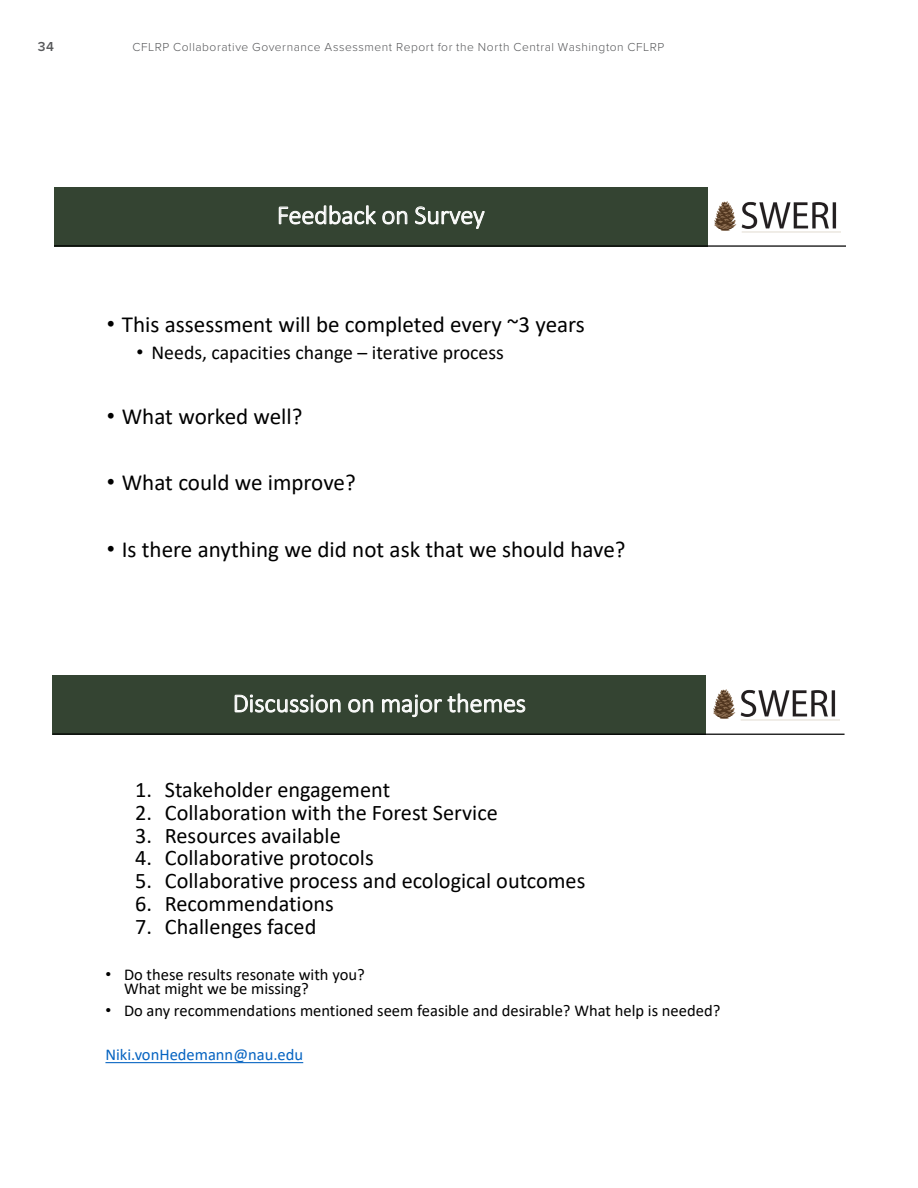
<style>
.page{position:relative;width:918px;height:1188px;background:#fff}
.page>*{position:absolute;margin:0;border:0;box-sizing:border-box;transform-origin:0 0}
.t1{font:300 26.4px "Calibri";letter-spacing:-.005em;color:#fff}
.t2{font:23.1px "Calibri";color:#000}
.t3{font:22.35px "Calibri";color:#000}
.t4{font:19.8px "Calibri";color:#000}
.t5{font:16.5px/13.8px "Calibri";color:#000}
.t6{font:16.5px "Calibri";color:#0563c1}
.t7{font:600 13.5px "Proxima Nova";color:#58595b}
.t8{font:300 12px "Proxima Nova";letter-spacing:.045em;color:#58595b}
.s1{font-family:"Arial"}
</style>
<div class="page">
<div style="left:54px;top:187px;width:654px;height:59px;background:#344432"></div>
<img style="left:715px;top:201px;width:126px;height:32px">
<hr style="left:54px;top:245px;width:792px;height:2px;background:#000">
<div style="left:52px;top:675px;width:654px;height:59px;background:#344432"></div>
<img style="left:713px;top:689px;width:126px;height:32px">
<hr style="left:53px;top:733px;width:791px;height:2px;background:#000">
<svg style="left:105px;top:1062px;width:198px;height:1px"></svg>
<p class="t7" style="left:38px;top:37px;width:18px">34</p>
<p class="t8" style="left:132px;top:38px;width:534px">CFLRP Collaborative Governance Assessment Report for the North Central Washington CFLRP</p>
<p class="t1" style="left:277px;top:199px;width:209px">Feedback on Survey</p>
<p class="t2" style="left:107px;top:308px;width:479px"><span class="s1">•</span> This assessment will be completed every ~3 years</p>
<p class="t4" style="left:137px;top:338px;width:369px"><span class="s1">•</span> Needs, capacities change – iterative process</p>
<p class="t2" style="left:107px;top:400px;width:197px"><span class="s1">•</span> What worked well?</p>
<p class="t2" style="left:107px;top:467px;width:250px"><span class="s1">•</span> What could we improve?</p>
<p class="t2" style="left:107px;top:533px;width:520px"><span class="s1">•</span> Is there anything we did not ask that we should have?</p>
<p class="t1" style="left:233px;top:687px;width:295px">Discussion on major themes</p>
<p class="t3" style="left:135px;top:774px;width:256px">1. Stakeholder engagement</p>
<p class="t3" style="left:135px;top:797px;width:364px">2. Collaboration with the Forest Service</p>
<p class="t3" style="left:135px;top:820px;width:207px">3. Resources available</p>
<p class="t3" style="left:135px;top:842px;width:240px">4. Collaborative protocols</p>
<p class="t3" style="left:135px;top:865px;width:452px">5. Collaborative process and ecological outcomes</p>
<p class="t3" style="left:135px;top:888px;width:200px">6. Recommendations</p>
<p class="t3" style="left:135px;top:911px;width:183px">7. Challenges faced</p>
<p class="t5" style="left:124px;top:967px;width:242px;text-indent:-19px"><span class="s1">•</span> Do these results resonate with you?<br>What might we be missing?</p>
<p class="t5" style="left:105px;top:1003px;width:616px"><span class="s1">•</span> Do any recommendations mentioned seem feasible and desirable? What help is needed?</p>
<p class="t6" style="left:105px;top:1043px;width:199px">Niki.vonHedemann@nau.edu</p>
</div>
